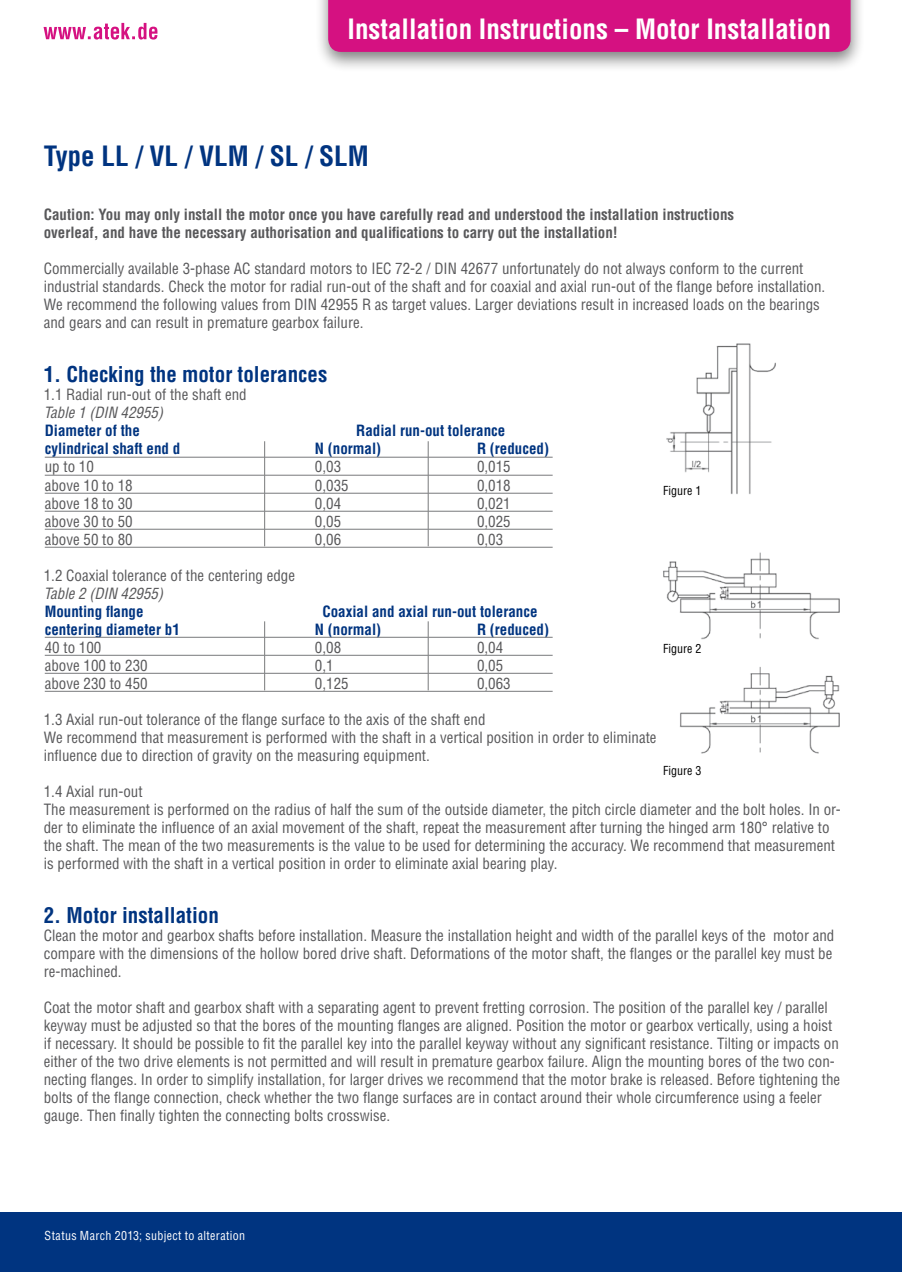
<style>
.page{position:relative;width:902px;height:1272px;background:#fff}
.page>*{position:absolute;margin:0;border:0;box-sizing:border-box;transform-origin:0 0}
.t1{font:700 condensed 27px "Context S Si";color:#fff}
.t2{font:700 condensed 27px "Context S Si";color:#003480}
.t3{font:700 condensed 21px "Context S Si";color:#003480}
.t4{font:condensed 15px/18px "Context S Si";color:#58585a}
.t5{font:700 condensed 15px "Context S Si";color:#58585a}
.t6{font:700 condensed 15px "Context S Si";color:#003480}
.t7{font:condensed 12px "Context S Si";letter-spacing:.03em;color:#fff}
.t8{font:condensed 12px "Context S Si";color:#000}
.s1{font-style:italic}
</style>
<div class="page">
<img style="left:663px;top:343px;width:177px;height:411px">
<div style="left:315px;top:0;width:549px;height:72px;background:#000;opacity:.5"></div>
<div style="left:328px;top:0;width:522px;height:52px;background:#d51181"></div>
<hr style="left:45px;top:474px;width:507px;height:2px;background:#87888a">
<hr style="left:45px;top:492px;width:507px;height:2px;background:#87888a">
<hr style="left:45px;top:510px;width:507px;height:2px;background:#87888a">
<hr style="left:45px;top:528px;width:507px;height:2px;background:#87888a">
<hr style="left:45px;top:546px;width:507px;height:2px;background:#87888a">
<hr style="left:45px;top:456px;width:507px;height:2px;background:#87888a">
<hr style="left:264px;top:441px;width:1px;height:105px;background:#87888a">
<hr style="left:427px;top:441px;width:2px;height:105px;background:#87888a">
<hr style="left:45px;top:654px;width:507px;height:2px;background:#87888a">
<hr style="left:45px;top:672px;width:507px;height:2px;background:#87888a">
<hr style="left:45px;top:690px;width:507px;height:2px;background:#87888a">
<hr style="left:45px;top:636px;width:507px;height:2px;background:#87888a">
<hr style="left:264px;top:621px;width:1px;height:69px;background:#87888a">
<hr style="left:427px;top:621px;width:2px;height:69px;background:#87888a">
<div style="left:656px;top:483px;width:53px;height:16px;background:#fff"></div>
<div style="left:656px;top:641px;width:53px;height:17px;background:#fff"></div>
<svg style="left:44px;top:23px;width:113px;height:17px"></svg>
<div style="left:0;top:1212px;width:901px;height:59px;background:#003480"></div>
<p class="t1" style="left:347px;top:13px;width:485px">Installation Instructions – Motor Installation</p>
<p class="t2" style="left:44px;top:140px;width:326px">Type LL / VL / VLM / SL / SLM</p>
<p class="t5" style="left:44px;top:206px;width:691px">Caution: You may only install the motor once you have carefully read and understood the installation instructions</p>
<p class="t5" style="left:44px;top:224px;width:575px">overleaf, and have the necessary authorisation and qualifications to carry out the installation!</p>
<p class="t4" style="left:44px;top:259px;width:782px">Commercially available 3-phase AC standard motors to IEC 72-2 / DIN 42677 unfortunately do not always conform to the current industrial standards. Check the motor for radial run-out of the shaft and for coaxial and axial run-out of the flange before installation.</p>
<p class="t4" style="left:44px;top:295px;width:777px">We recommend the following values from DIN 42955 R as target values. Larger deviations result in increased loads on the bearings and gears and can result in premature gearbox failure.</p>
<p class="t3" style="left:44px;top:362px;width:285px">1. Checking the motor tolerances</p>
<p class="t4" style="left:44px;top:385px;width:204px">1.1 Radial run-out of the shaft end<br><span class="s1">Table 1 (DIN 42955)</span></p>
<p class="t6" style="left:45px;top:422px;width:97px">Diameter of the</p>
<p class="t6" style="left:356px;top:422px;width:151px">Radial run-out tolerance</p>
<p class="t6" style="left:45px;top:440px;width:137px">cylindrical shaft end d</p>
<p class="t6" style="left:315px;top:440px;width:68px">N (normal)</p>
<p class="t6" style="left:477px;top:440px;width:74px">R (reduced)</p>
<p class="t4" style="left:45px;top:457px;width:51px">up to 10</p>
<p class="t4" style="left:315px;top:457px;width:28px">0,03</p>
<p class="t4" style="left:477px;top:457px;width:35px">0,015</p>
<p class="t4" style="left:45px;top:475px;width:89px">above 10 to 18</p>
<p class="t4" style="left:315px;top:475px;width:35px">0,035</p>
<p class="t4" style="left:477px;top:475px;width:35px">0,018</p>
<p class="t4" style="left:45px;top:493px;width:89px">above 18 to 30</p>
<p class="t4" style="left:315px;top:493px;width:28px">0,04</p>
<p class="t4" style="left:477px;top:493px;width:35px">0,021</p>
<p class="t4" style="left:45px;top:511px;width:89px">above 30 to 50</p>
<p class="t4" style="left:315px;top:511px;width:28px">0,05</p>
<p class="t4" style="left:477px;top:511px;width:35px">0,025</p>
<p class="t4" style="left:45px;top:529px;width:89px">above 50 to 80</p>
<p class="t4" style="left:315px;top:529px;width:28px">0,06</p>
<p class="t4" style="left:477px;top:529px;width:28px">0,03</p>
<p class="t4" style="left:44px;top:565px;width:253px">1.2 Coaxial tolerance of the centering edge<br><span class="s1">Table 2 (DIN 42955)</span></p>
<p class="t6" style="left:45px;top:602px;width:100px">Mounting flange</p>
<p class="t6" style="left:322px;top:602px;width:216px">Coaxial and axial run-out tolerance</p>
<p class="t6" style="left:45px;top:620px;width:137px">centering diameter b1</p>
<p class="t6" style="left:315px;top:620px;width:68px">N (normal)</p>
<p class="t6" style="left:477px;top:620px;width:74px">R (reduced)</p>
<p class="t4" style="left:45px;top:637px;width:58px">40 to 100</p>
<p class="t4" style="left:315px;top:637px;width:28px">0,08</p>
<p class="t4" style="left:477px;top:637px;width:28px">0,04</p>
<p class="t4" style="left:45px;top:655px;width:104px">above 100 to 230</p>
<p class="t4" style="left:315px;top:655px;width:20px">0,1</p>
<p class="t4" style="left:477px;top:655px;width:28px">0,05</p>
<p class="t4" style="left:45px;top:673px;width:104px">above 230 to 450</p>
<p class="t4" style="left:315px;top:673px;width:35px">0,125</p>
<p class="t4" style="left:477px;top:673px;width:35px">0,063</p>
<p class="t8" style="left:663px;top:483px;width:40px">Figure 1</p>
<p class="t8" style="left:663px;top:641px;width:40px">Figure 2</p>
<p class="t4" style="left:44px;top:709px;width:614px">1.3 Axial run-out tolerance of the flange surface to the axis of the shaft end<br>We recommend that measurement is performed with the shaft in a vertical position in order to eliminate influence due to direction of gravity on the measuring equipment.</p>
<p class="t4" style="left:44px;top:781px;width:100px">1.4 Axial run-out</p>
<p class="t4" style="left:44px;top:799px;width:798px">The measurement is performed on the radius of half the sum of the outside diameter, the pitch circle diameter and the bolt holes. In or&shy;der to eliminate the influence of an axial movement of the shaft, repeat the measurement after turning the hinged arm 180° relative to the shaft. The mean of the two measurements is the value to be used for determining the accuracy. We recommend that measurement is performed with the shaft in a vertical position in order to eliminate axial bearing play.</p>
<p class="t3" style="left:44px;top:902px;width:177px">2. Motor installation</p>
<p class="t4" style="left:44px;top:925px;width:792px">Clean the motor and gearbox shafts before installation. Measure the installation height and width of the parallel keys of the motor and compare with the dimensions of the hollow bored drive shaft. Deformations of the motor shaft, the flanges or the parallel key must be re-machined.</p>
<p class="t4" style="left:44px;top:997px;width:797px">Coat the motor shaft and gearbox shaft with a separating agent to prevent fretting corrosion. The position of the parallel key / parallel keyway must be adjusted so that the bores of the mounting flanges are aligned. Position the motor or gearbox vertically, using a hoist if necessary. It should be possible to fit the parallel key into the parallel keyway without any significant resistance. Tilting or impacts on either of the two drive elements is not permitted and will result in premature gearbox failure. Align the mounting bores of the two con&shy;necting flanges. In order to simplify installation, for larger drives we recommend that the motor brake is released. Before tightening the bolts of the flange connection, check whether the two flange surfaces are in contact around their whole circumference using a feeler gauge. Then finally tighten the connecting bolts crosswise.</p>
<p class="t8" style="left:663px;top:762px;width:40px">Figure 3</p>
<p class="t7" style="left:45px;top:1227px;width:202px">Status March 2013; subject to alteration</p>
</div>
